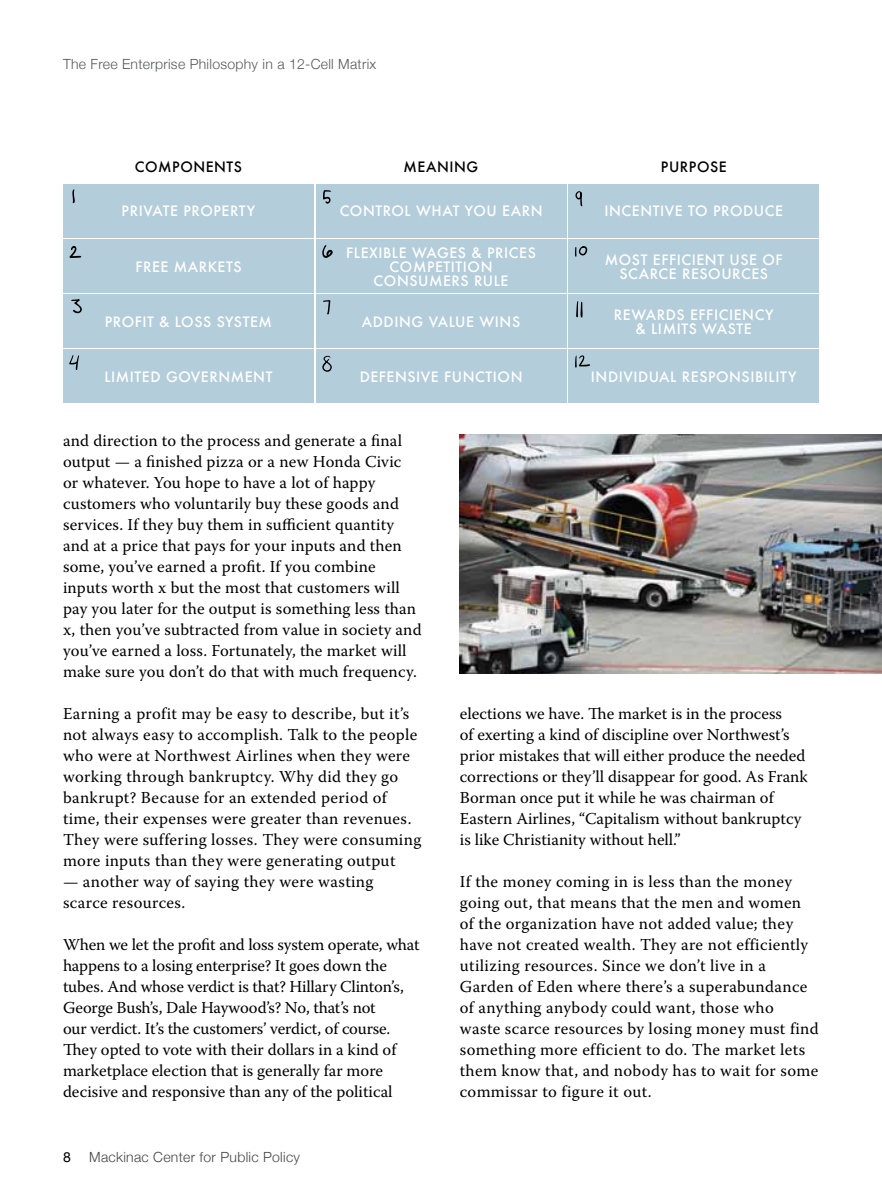
<style>
.page{position:relative;width:882px;height:1197px;background:#fff}
.page>*{position:absolute;margin:0;border:0;box-sizing:border-box;transform-origin:0 0}
.t1{font:16.62px/21px "Warnock Pro";letter-spacing:.01em;color:#000}
.t2{font:500 14px/14px "Futura";letter-spacing:.04em;color:#fff;text-align:center}
.t3{font:300 14px "Helvetica Neue";letter-spacing:.02em;color:#58595b}
.t4{font:300 14px "Helvetica Neue";letter-spacing:.02em;color:#464547}
.t5{font:500 14px "Futura";letter-spacing:.04em;color:#000}
.t6{font:14px "Helvetica Neue";color:#000}
</style>
<div class="page">
<img style="left:460px;top:434px;width:422px;height:240px">
<div style="left:63px;top:239px;width:251px;height:54px;background:#b4cdda"></div>
<div style="left:63px;top:294px;width:251px;height:54px;background:#b4cdda"></div>
<div style="left:63px;top:349px;width:251px;height:54px;background:#b4cdda"></div>
<div style="left:316px;top:239px;width:251px;height:54px;background:#b4cdda"></div>
<div style="left:316px;top:349px;width:251px;height:54px;background:#b4cdda"></div>
<div style="left:316px;top:184px;width:251px;height:53px;background:#b4cdda"></div>
<div style="left:568px;top:349px;width:251px;height:54px;background:#b4cdda"></div>
<div style="left:568px;top:294px;width:251px;height:54px;background:#b4cdda"></div>
<div style="left:568px;top:239px;width:251px;height:54px;background:#b4cdda"></div>
<div style="left:568px;top:184px;width:251px;height:53px;background:#b4cdda"></div>
<div style="left:316px;top:294px;width:251px;height:54px;background:#b4cdda"></div>
<div style="left:63px;top:184px;width:251px;height:53px;background:#b4cdda"></div>
<svg style="left:72px;top:189px;width:3px;height:14px"></svg>
<svg style="left:69px;top:246px;width:12px;height:12px"></svg>
<svg style="left:71px;top:299px;width:11px;height:15px"></svg>
<svg style="left:69px;top:355px;width:10px;height:15px"></svg>
<svg style="left:323px;top:190px;width:8px;height:14px"></svg>
<svg style="left:322px;top:245px;width:11px;height:13px"></svg>
<svg style="left:323px;top:300px;width:7px;height:15px"></svg>
<svg style="left:322px;top:355px;width:10px;height:17px"></svg>
<svg style="left:575px;top:191px;width:7px;height:16px"></svg>
<svg style="left:575px;top:246px;width:12px;height:11px"></svg>
<svg style="left:576px;top:301px;width:7px;height:17px"></svg>
<svg style="left:575px;top:355px;width:15px;height:13px"></svg>
<p class="t3" style="left:63px;top:53px;width:315px">The Free Enterprise Philosophy in a 12-Cell Matrix</p>
<p class="t5" style="left:135px;top:157px;width:109px">COMPONENTS</p>
<p class="t5" style="left:404px;top:157px;width:76px">MEANING</p>
<p class="t5" style="left:661px;top:157px;width:67px">PURPOSE</p>
<p class="t2" style="left:122px;top:204px;width:135px">PRIVATE PROPERTY</p>
<p class="t2" style="left:340px;top:204px;width:204px">CONTROL WHAT YOU EARN</p>
<p class="t2" style="left:604px;top:204px;width:180px">INCENTIVE TO PRODUCE</p>
<p class="t2" style="left:135px;top:259px;width:108px">FREE MARKETS</p>
<p class="t2" style="left:346px;top:245px;width:191px">FLEXIBLE WAGES &amp; PRICES<br>COMPETITION<br>CONSUMERS RULE</p>
<p class="t2" style="left:605px;top:252px;width:178px">MOST EFFICIENT USE OF<br>SCARCE RESOURCES</p>
<p class="t2" style="left:105px;top:314px;width:167px">PROFIT &amp; LOSS SYSTEM</p>
<p class="t2" style="left:362px;top:314px;width:160px">ADDING VALUE WINS</p>
<p class="t2" style="left:614px;top:307px;width:161px">REWARDS EFFICIENCY &amp; LIMITS WASTE</p>
<p class="t2" style="left:104px;top:370px;width:169px">LIMITED GOVERNMENT</p>
<p class="t2" style="left:360px;top:370px;width:164px">DEFENSIVE FUNCTION</p>
<p class="t2" style="left:591px;top:370px;width:207px">I NDIVIDUAL RESPONSIBILITY</p>
<p class="t1" style="left:63px;top:430px;width:360px">and direction to the process and generate a final output — a finished pizza or a new Honda Civic<br>or whatever. You hope to have a lot of happy customers who voluntarily buy these goods and services. If they buy them in sufficient quantity and at a price that pays for your inputs and then some, you’ve earned a profit. If you combine inputs worth x but the most that customers will pay you later for the output is something less than x, then you’ve subtracted from value in society and you’ve earned a loss. Fortunately, the market will make sure you don’t do that with much frequency.</p>
<p class="t1" style="left:63px;top:703px;width:360px">Earning a profit may be easy to describe, but it’s not always easy to accomplish. Talk to the people who were at Northwest Airlines when they were working through bankruptcy. Why did they go bankrupt? Because for an extended period of time, their expenses were greater than revenues.<br>They were suffering losses. They were consuming more inputs than they were generating output</p>
<p class="t1" style="left:63px;top:871px;width:312px">— another way of saying they were wasting scarce resources.</p>
<p class="t1" style="left:63px;top:934px;width:358px">When we let the profit and loss system operate, what happens to a losing enterprise? It goes down the tubes. And whose verdict is that? Hillary Clinton’s, George Bush’s, Dale Haywood’s? No, that’s not<br>our verdict. It’s the customers’ verdict, of course.<br>They opted to vote with their dollars in a kind of marketplace election that is generally far more decisive and responsive than any of the political</p>
<p class="t6" style="left:63px;top:1147px;width:9px">8</p>
<p class="t4" style="left:89px;top:1146px;width:212px">Mackinac Center for Public Policy</p>
<p class="t1" style="left:460px;top:703px;width:349px">elections we have. The market is in the process<br>of exerting a kind of discipline over Northwest’s prior mistakes that will either produce the needed corrections or they’ll disappear for good. As Frank Borman once put it while he was chairman of Eastern Airlines, “Capitalism without bankruptcy is like Christianity without hell.”</p>
<p class="t1" style="left:460px;top:871px;width:360px">If the money coming in is less than the money going out, that means that the men and women of the organization have not added value; they have not created wealth. They are not efficiently utilizing resources. Since we don’t live in a Garden of Eden where there’s a superabundance of anything anybody could want, those who<br>waste scarce resources by losing money must find something more efficient to do. The market lets them know that, and nobody has to wait for some commissar to figure it out.</p>
</div>
